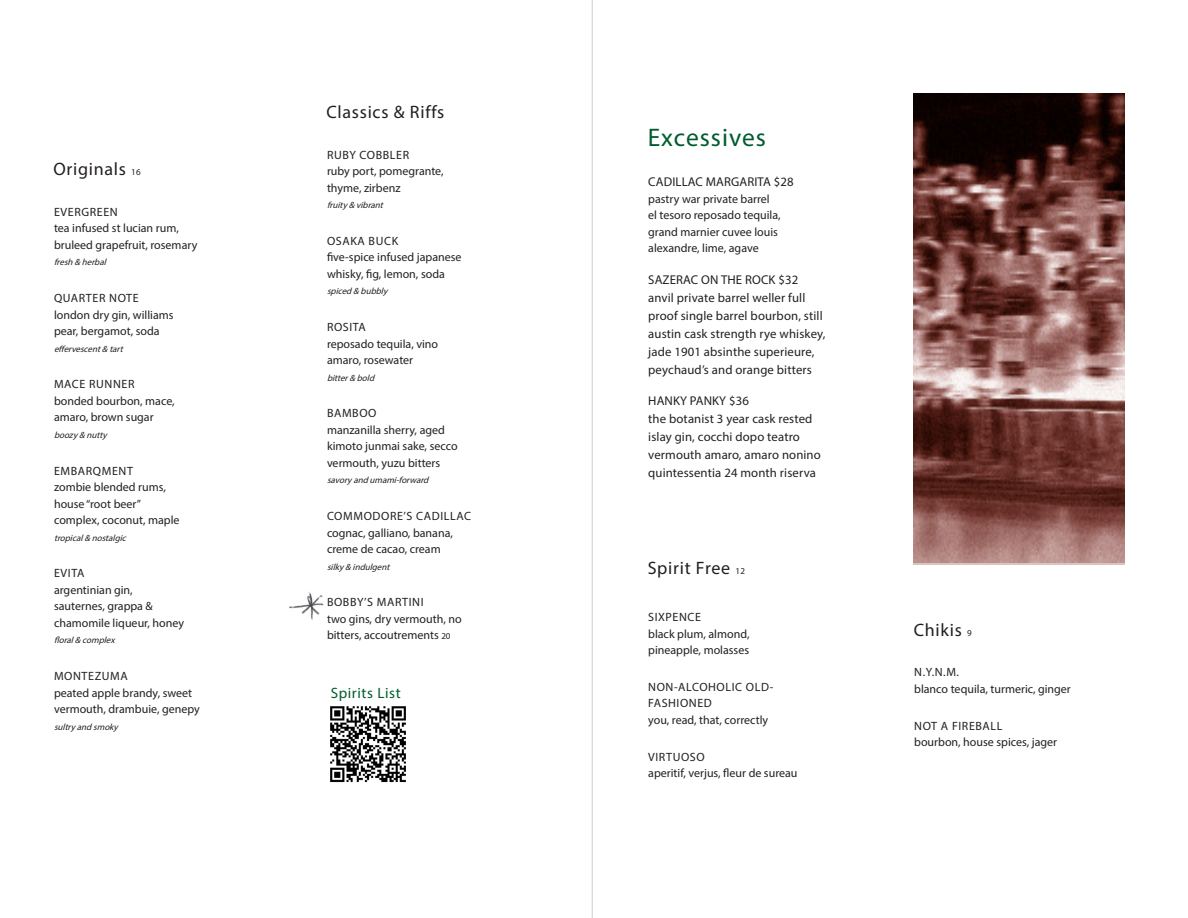
<style>
.page{position:relative;width:1188px;height:918px;background:#fff}
.page>*{position:absolute;margin:0;border:0;box-sizing:border-box;transform-origin:0 0}
.Paragraph_Style_1{font:25.5px "Myriad Pro";letter-spacing:.04em;color:#005c2e}
.Paragraph_Style_1-2{font:18px "Myriad Pro";letter-spacing:.04em;color:#231f20}
.Paragraph_Style_1-3{font:15px "Myriad Pro";letter-spacing:.04em;color:#005c2e}
.Paragraph_Style_1-4{font:12.75px/18px "Myriad Pro";letter-spacing:.01em;color:#231f20}
.Paragraph_Style_1-5{font:12px/16.5px "Myriad Pro";color:#231f20}
.Paragraph_Style_1-6{font:12px/16.5px "Myriad Pro";letter-spacing:.02em;color:#231f20}
.Paragraph_Style_1-7{font:italic 9px "Myriad Pro";color:#231f20}
.s1{font-size:9px}
.s2{color:#222620}
</style>
<div class="page">
<hr style="left:592px;top:0;width:1px;height:918px;background:#cbccce">
<img style="left:289px;top:592px;width:35px;height:28px">
<img style="left:914px;top:93px;width:211px;height:469px">
<img style="left:330px;top:706px;width:76px;height:77px">
<p class="Paragraph_Style_1-2" style="left:326px;top:101px;width:119px">Classics &amp; Riffs</p>
<p class="Paragraph_Style_1-2" style="left:53px;top:158px;width:89px">Originals <span class="s1">16</span></p>
<p class="Paragraph_Style_1-5" style="left:327px;top:146px;width:118px">RUBY COBBLER<br>ruby port, pomegrante, thyme, zirbenz</p>
<p class="Paragraph_Style_1-7" style="left:327px;top:200px;width:60px">fruity&amp; vibrant</p>
<p class="Paragraph_Style_1-5" style="left:327px;top:233px;width:136px">OSAKA BUCK<br>five-spice infused japanese whisky, fig, lemon, soda</p>
<p class="Paragraph_Style_1-7" style="left:327px;top:286px;width:65px">spiced&amp; bubbly</p>
<p class="Paragraph_Style_1-5" style="left:327px;top:319px;width:113px">ROSITA<br>reposado tequila, vino amaro, rosewater</p>
<p class="Paragraph_Style_1-7" style="left:327px;top:372px;width:52px">bitter&amp; bold</p>
<p class="Paragraph_Style_1-5" style="left:327px;top:405px;width:132px">BAMBOO<br>manzanilla sherry, aged kimoto junmai sake, secco vermouth, yuzu bitters</p>
<p class="Paragraph_Style_1-7" style="left:327px;top:475px;width:106px">savoryandumami-forward</p>
<p class="Paragraph_Style_1-5" style="left:327px;top:508px;width:146px">COMMODORE’S CADILLAC cognac, galliano, banana, creme de cacao, cream</p>
<p class="Paragraph_Style_1-7" style="left:327px;top:561px;width:67px">silky&amp; indulgent</p>
<p class="Paragraph_Style_1-5" style="left:327px;top:594px;width:136px">BOBBY’S MARTINI<br>two gins, dry vermouth, no bitters, accoutrements <span class="s1">20</span></p>
<p class="Paragraph_Style_1-5" style="left:54px;top:203px;width:145px">EVERGREEN<br>tea infused st lucian rum, bruleed grapefruit, rosemary</p>
<p class="Paragraph_Style_1-7" style="left:54px;top:257px;width:56px">fresh&amp; herbal</p>
<p class="Paragraph_Style_1-5" style="left:54px;top:290px;width:121px">QUARTER NOTE london dry gin, williams pear, bergamot, soda</p>
<p class="Paragraph_Style_1-7" style="left:54px;top:343px;width:73px">effervescent&amp; tart</p>
<p class="Paragraph_Style_1-5" style="left:54px;top:376px;width:122px">MACE RUNNER bonded bourbon, mace, amaro, brown sugar</p>
<p class="Paragraph_Style_1-7" style="left:54px;top:429px;width:57px">boozy&amp; nutty</p>
<p class="Paragraph_Style_1-5" style="left:54px;top:462px;width:127px">EMBARQMENT<br>zombie blended rums, house “root beer” complex, coconut, maple</p>
<p class="Paragraph_Style_1-7" style="left:54px;top:532px;width:76px">tropical&amp; nostalgic</p>
<p class="Paragraph_Style_1-5" style="left:54px;top:565px;width:132px">EVITA<br>argentinian gin, sauternes, grappa &amp; chamomile liqueur, honey</p>
<p class="Paragraph_Style_1-7" style="left:54px;top:635px;width:65px">floral&amp; complex</p>
<p class="Paragraph_Style_1-5" style="left:54px;top:668px;width:147px">MONTEZUMA<br>peated apple brandy, sweet vermouth, drambuie, genepy</p>
<p class="Paragraph_Style_1-7" style="left:54px;top:721px;width:68px">sultryandsmoky</p>
<p class="Paragraph_Style_1-3" style="left:331px;top:683px;width:72px">Spirits List</p>
<p class="Paragraph_Style_1" style="left:648px;top:122px;width:120px">Excessives</p>
<p class="Paragraph_Style_1-4" style="left:648px;top:173px;width:147px">CADILLAC MARGARITA $28</p>
<p class="Paragraph_Style_1-5" style="left:648px;top:190px;width:134px">pastry war private barrel el tesoro reposado tequila, grand marnier cuvee louis alexandre, lime, agave</p>
<p class="Paragraph_Style_1-4" style="left:648px;top:270px;width:179px">SAZERAC ON THE ROCK $32 anvil private barrel weller full proof single barrel bourbon, still austin cask strength rye whiskey, jade 1901 absinthe superieure, peychaud’s and orange bitters</p>
<p class="Paragraph_Style_1-4" style="left:648px;top:392px;width:174px">HANKY PANKY <span class="s2">$36<br></span>the botanist 3 year cask rested islay gin, cocchi dopo teatro vermouth amaro, amaro nonino quintessentia 24 month riserva</p>
<p class="Paragraph_Style_1-2" style="left:648px;top:557px;width:99px">Spirit Free <span class="s1">12</span></p>
<p class="Paragraph_Style_1-5" style="left:648px;top:609px;width:103px">SIXPENCE<br>black plum, almond, pineapple, molasses</p>
<p class="Paragraph_Style_1-6" style="left:648px;top:678px;width:127px">NON-ALCOHOLIC OLD-<br>FASHIONED<br>you, read, that, correctly</p>
<p class="Paragraph_Style_1-5" style="left:648px;top:748px;width:151px">VIRTUOSO<br>aperitif, verjus, fleur de sureau</p>
<p class="Paragraph_Style_1-2" style="left:914px;top:618px;width:60px">Chikis <span class="s1">9</span></p>
<p class="Paragraph_Style_1-5" style="left:914px;top:664px;width:158px">N.Y.N.M.<br>blanco tequila, turmeric, ginger</p>
<p class="Paragraph_Style_1-5" style="left:914px;top:717px;width:144px">NOT A FIREBALL<br>bourbon, house spices, jager</p>
</div>
